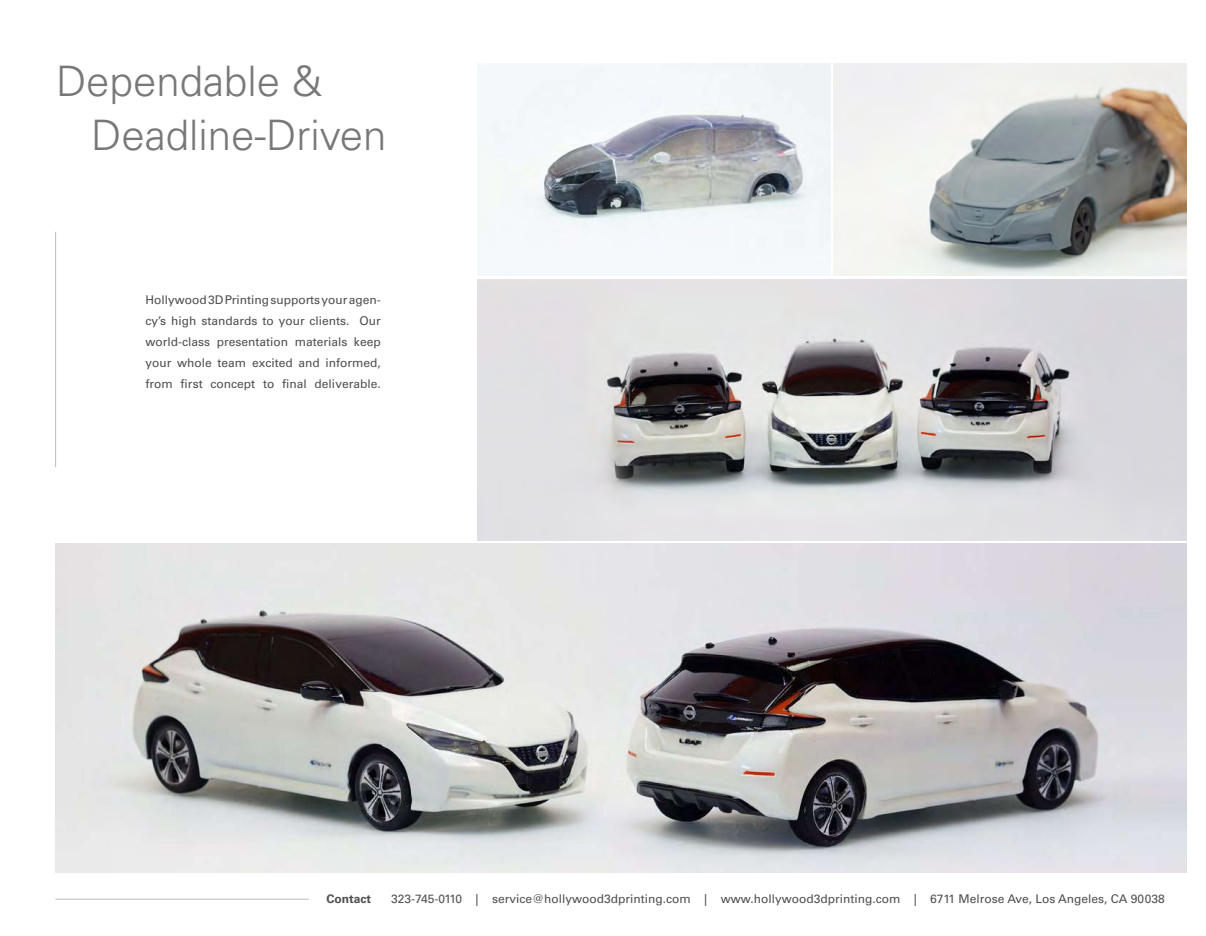
<style>
.page{position:relative;width:1206px;height:936px;background:#fff}
.page>*{position:absolute;margin:0;border:0;box-sizing:border-box;transform-origin:0 0}
.t1{font:300 42px/54px "Univers";color:#787878}
.t2{font:12px/21px "Univers";color:#4f4e4e;text-align:justify}
.t3{font:700 12px "Univers";color:#4f4e4e}
</style>
<div class="page">
<img style="left:55px;top:544px;width:1131px;height:329px">
<hr style="left:55px;top:232px;width:1px;height:235px;background:#bbbbbe">
<hr style="left:55px;top:899px;width:254px;height:1px;background:#bbbbbe">
<img style="left:478px;top:63px;width:353px;height:212px">
<img style="left:478px;top:280px;width:708px;height:261px">
<img style="left:833px;top:63px;width:353px;height:212px">
<h1 class="t1" style="left:91px;top:54px;width:297px;text-indent:-35px">Dependable &amp;<br>Deadline-Driven</h1>
<p class="t2" style="left:145px;top:289px;width:237px">Hollywood 3D Printing supports your agen&shy;cy’s high standards to your clients. Our world-class presentation materials keep your whole team excited and informed, from first concept to final deliverable.</p>
<p class="t3" style="left:326px;top:891px;width:46px">Contact</p>
<p class="t2" style="left:391px;top:888px;width:775px">323-745-0110 | service@hollywood3dprinting.com | www.hollywood3dprinting.com | 6711 Melrose Ave, Los Angeles, CA 90038</p>
</div>
